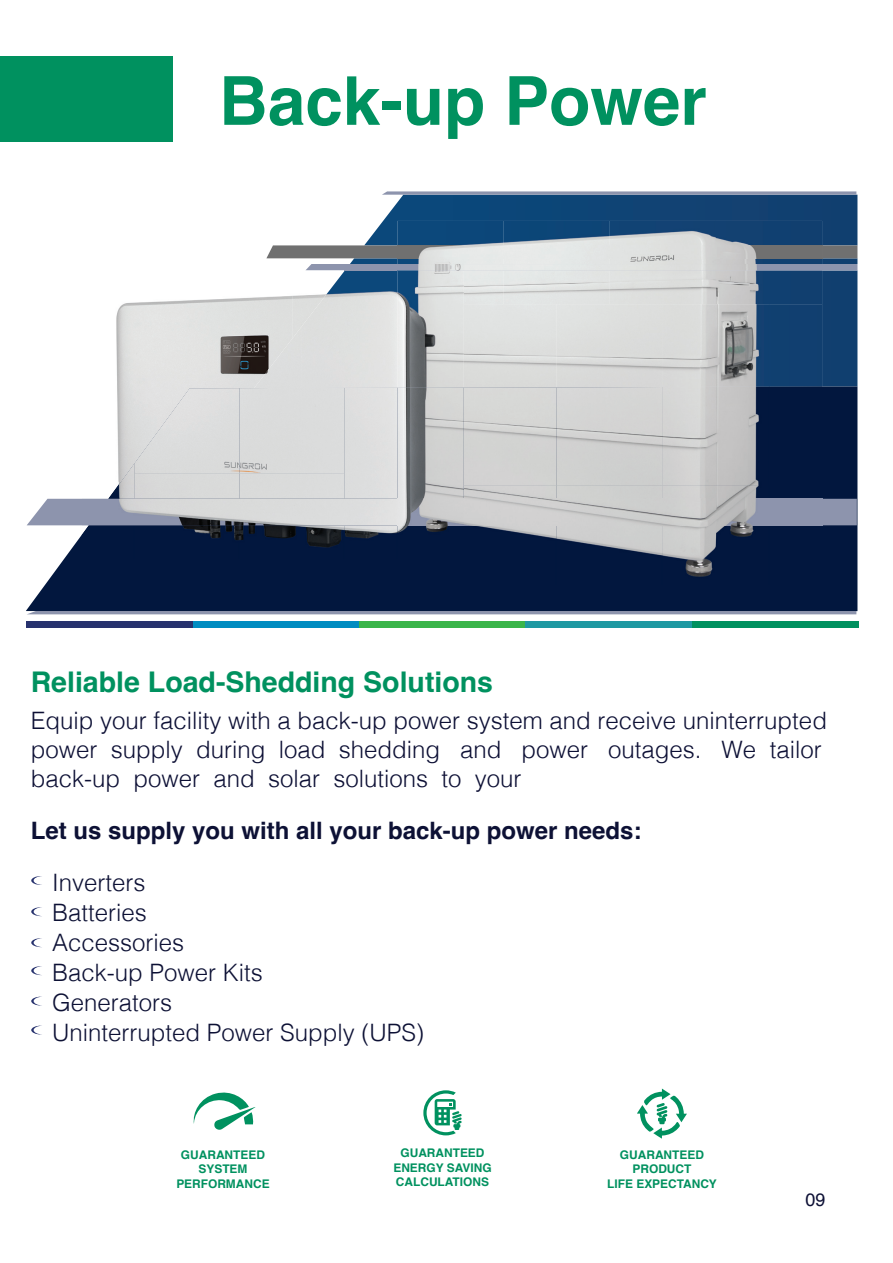
<style>
.page{position:relative;width:893px;height:1263px;background:#fff}
.page>*{position:absolute;margin:0;border:0;box-sizing:border-box;transform-origin:0 0}
.t1{font:700 67.5px "Helvetica";color:#00915f}
.t2{font:700 28.5px "Helvetica";color:#00915f}
.t3{font:300 24px/28.8px "Helvetica";color:#0d1035}
.t4{font:300 24px/30px "Helvetica";color:#0d1135}
.t5{font:700 24px "Helvetica";color:#0d1135}
.t6{font:18px "Helvetica";color:#0d1035}
.t7{font:700 11.85px/14.2px "Helvetica";color:#00915f;text-align:center}
</style>
<div class="page">
<svg style="left:350px;top:195px;width:507px;height:191px;background:#245380"></svg>
<div style="left:0;top:57px;width:172px;height:85px;background:#00915f"></div>
<svg style="left:193px;top:1092px;width:63px;height:38px"></svg>
<svg style="left:423px;top:1090px;width:39px;height:45px"></svg>
<svg style="left:637px;top:1088px;width:50px;height:51px"></svg>
<svg style="left:31px;top:876px;width:11px;height:9px"></svg>
<svg style="left:31px;top:907px;width:11px;height:9px"></svg>
<svg style="left:31px;top:938px;width:11px;height:9px"></svg>
<svg style="left:31px;top:966px;width:11px;height:9px"></svg>
<svg style="left:31px;top:997px;width:9px;height:8px"></svg>
<svg style="left:31px;top:1025px;width:11px;height:9px"></svg>
<div style="left:27px;top:622px;width:166px;height:6px;background:#27326e"></div>
<div style="left:193px;top:622px;width:166px;height:6px;background:#008cc1"></div>
<div style="left:359px;top:622px;width:167px;height:6px;background:#3ab54a"></div>
<div style="left:526px;top:622px;width:166px;height:6px;background:#1e99a2"></div>
<div style="left:692px;top:622px;width:166px;height:6px;background:#00915f"></div>
<svg style="left:266px;top:245px;width:591px;height:13px;background:#767677"></svg>
<svg style="left:306px;top:264px;width:551px;height:6px"></svg>
<svg style="left:382px;top:191px;width:474px;height:4px;background:#9da4b9"></svg>
<hr style="left:28px;top:611px;width:828px;height:3px;background:#8d94ad">
<svg style="left:26px;top:386px;width:831px;height:225px;fill:#02173e"></svg>
<svg style="left:27px;top:499px;width:830px;height:26px;background:#999fb6"></svg>
<img style="left:397px;top:221px;width:425px;height:83px">
<img style="left:464px;top:304px;width:358px;height:83px">
<img style="left:397px;top:245px;width:425px;height:13px">
<img style="left:397px;top:264px;width:425px;height:6px">
<img style="left:464px;top:387px;width:305px;height:99px">
<div style="left:769px;top:387px;width:53px;height:198px;background:#02173e"></div>
<img style="left:450px;top:486px;width:319px;height:99px">
<img style="left:397px;top:559px;width:53px;height:26px">
<img style="left:464px;top:499px;width:358px;height:26px">
<img style="left:116px;top:296px;width:176px;height:80px">
<img style="left:82px;top:376px;width:105px;height:87px">
<img style="left:302px;top:270px;width:162px;height:117px">
<img style="left:254px;top:326px;width:48px;height:61px">
<img style="left:305px;top:270px;width:92px;height:1px">
<img style="left:134px;top:387px;width:330px;height:172px">
<img style="left:82px;top:463px;width:52px;height:96px">
<h1 class="t1" style="left:219px;top:60px;width:489px">Back-up Power</h1>
<p class="t2" style="left:31px;top:665px;width:464px">Reliable Load-Shedding Solutions</p>
<p class="t3" style="left:31px;top:704px;width:798px">Equip your facility with a back-up power system and receive uninterrupted power supply during load shedding and power outages. We tailor back-up power and solar solutions to your</p>
<p class="t5" style="left:31px;top:816px;width:612px">Let us supply you with all your back-up power needs:</p>
<p class="t4" style="left:52px;top:865px;width:374px">Inverters<br>Batteries<br>Accessories<br>Back-up Power Kits<br>Generators<br>Uninterrupted Power Supply (UPS)</p>
<p class="t7" style="left:176px;top:1149px;width:95px">GUARANTEED<br>SYSTEM<br>PERFORMANCE</p>
<p class="t7" style="left:393px;top:1147px;width:100px">GUARANTEED<br>ENERGY SAVING<br>CALCULATIONS</p>
<p class="t7" style="left:607px;top:1149px;width:111px">GUARANTEED<br>PRODUCT<br>LIFE EXPECTANCY</p>
<p class="t6" style="left:806px;top:1186px;width:22px">09</p>
</div>
